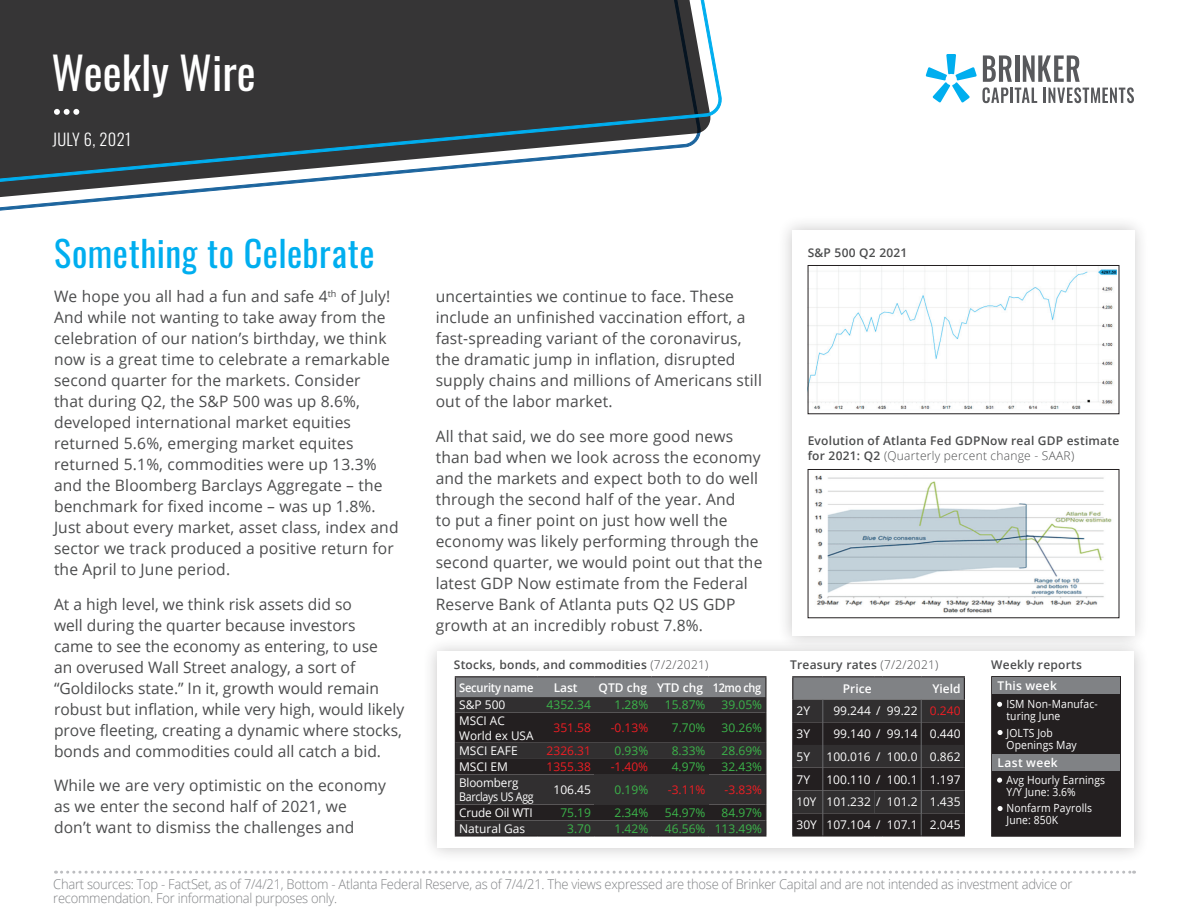
<style>
.page{position:relative;width:1188px;height:918px;background:#fff}
.page>*{position:absolute;margin:0;border:0;box-sizing:border-box;transform-origin:0 0}
.t1{font:45px "Oswald";color:#fff}
.t2{font:36px "Oswald";letter-spacing:.015em;color:#00aeef}
.t3{font:300 16.5px "Oswald";letter-spacing:.02em;color:#fff}
.t4{font:15.75px/21px "Open Sans";letter-spacing:.01em;color:#4b4c4d}
.t5{font:300 13.5px/13.5px "Open Sans";letter-spacing:-.02em;color:#808285;scale:.96 1}
.t6{font:12px/22.8px "Open Sans";color:#fff}
.t7{font:600 12px/15px "Open Sans";letter-spacing:.02em;color:#4b4c4d}
.t8{font:12px "Open Sans";color:#3bb54a}
.t9{font:12px "Open Sans";color:#ee1d23}
.t10{font:600 12px "Open Sans";color:#fff}
.t11{font:12px/14.4px "Open Sans";letter-spacing:-.03em;color:#fff}
.t12{font:600 12px "Open Sans";letter-spacing:.03em;color:#fff}
.t13{font:600 12px "Open Sans";letter-spacing:-.02em;color:#fff;scale:.93 1}
.t14{font:11.25px/12px "Open Sans";letter-spacing:.01em;color:#fff;scale:.92 1}
.s1{font-weight:300}
.s2{color:#ee1d23}
</style>
<div class="page">
<div style="left:777px;top:215px;width:373px;height:436px;background:#231f20;opacity:.25"></div>
<div style="left:792px;top:230px;width:342px;height:406px;background:#fff"></div>
<div style="left:422px;top:636px;width:728px;height:227px;background:#231f20;opacity:.25"></div>
<div style="left:437px;top:652px;width:697px;height:196px;background:#fff"></div>
<svg style="left:56px;top:871px;width:1079px;height:3px"></svg>
<hr style="left:455px;top:676px;width:82px;height:1px;background:#231f20">
<hr style="left:537px;top:676px;width:57px;height:1px;background:#231f20">
<hr style="left:594px;top:676px;width:57px;height:1px;background:#231f20">
<hr style="left:651px;top:676px;width:58px;height:1px;background:#231f20">
<hr style="left:709px;top:676px;width:57px;height:1px;background:#231f20">
<svg style="left:455px;top:677px;width:311px;height:158px;background:#363435"></svg>
<hr style="left:455px;top:835px;width:82px;height:2px;background:#231f20">
<hr style="left:537px;top:835px;width:57px;height:2px;background:#231f20">
<hr style="left:594px;top:835px;width:57px;height:2px;background:#231f20">
<hr style="left:709px;top:835px;width:57px;height:2px;background:#231f20">
<hr style="left:651px;top:835px;width:58px;height:2px;background:#231f20">
<div style="left:991px;top:676px;width:130px;height:161px;background:#231f20;border:1px solid #231f20"></div>
<div style="left:992px;top:677px;width:128px;height:17px;background:#808285"></div>
<svg style="left:997px;top:702px;width:5px;height:5px"></svg>
<svg style="left:792px;top:676px;width:173px;height:161px;background:#383637"></svg>
<svg style="left:998px;top:730px;width:5px;height:5px"></svg>
<svg style="left:997px;top:778px;width:5px;height:5px"></svg>
<svg style="left:998px;top:806px;width:5px;height:5px"></svg>
<div style="left:992px;top:754px;width:128px;height:17px;background:#808285"></div>
<svg style="left:0;top:189px;width:234px;height:22px"></svg>
<svg style="left:0;top:0;width:722px;height:189px;background:#505457"></svg>
<svg style="left:54px;top:109px;width:25px;height:6px"></svg>
<svg style="left:926px;top:54px;width:208px;height:49px"></svg>
<img style="left:810px;top:267px;width:307px;height:142px">
<img style="left:814px;top:475px;width:298px;height:138px">
<div style="left:808px;top:265px;width:311px;height:149px;border:1px solid #231f20"></div>
<div style="left:808px;top:469px;width:311px;height:149px;border:1px solid #231f20"></div>
<h1 class="t1" style="left:52px;top:33px;width:206px">Weekly Wire</h1>
<p class="t3" style="left:52px;top:124px;width:80px">JULY 6, 2021</p>
<h2 class="t2" style="left:54px;top:222px;width:322px">Something to Celebrate</h2>
<p class="t4" style="left:54px;top:286px;width:346px">We hope you all had a fun and safe 4<sup>th</sup> of July!<br>And while not wanting to take away from the celebration of our nation’s birthday, we think now is a great time to celebrate a remarkable second quarter for the markets. Consider<br>that during Q2, the S&amp;P 500 was up 8.6%, developed international market equities returned 5.6%, emerging market equites returned 5.1%, commodities were up 13.3% and the Bloomberg Barclays Aggregate – the benchmark for fixed income – was up 1.8%.<br>Just about every market, asset class, index and sector we track produced a positive return for the April to June period.</p>
<p class="t4" style="left:54px;top:593px;width:352px">At a high level, we think risk assets did so<br>well during the quarter because investors<br>came to see the economy as entering, to use<br>an overused Wall Street analogy, a sort of “Goldilocks state.” In it, growth would remain robust but inflation, while very high, would likely prove fleeting, creating a dynamic where stocks, bonds and commodities could all catch a bid.</p>
<p class="t4" style="left:54px;top:775px;width:333px">While we are very optimistic on the economy as we enter the second half of 2021, we don’t want to dismiss the challenges and</p>
<p class="t7" style="left:808px;top:245px;width:101px">S&amp;P 500 Q2 2021</p>
<p class="t4" style="left:436px;top:286px;width:328px">uncertainties we continue to face. These include an unfinished vaccination effort, a fast-spreading variant of the coronavirus, the dramatic jump in inflation, disrupted supply chains and millions of Americans still out of the labor market.</p>
<p class="t4" style="left:436px;top:425px;width:328px">All that said, we do see more good news than bad when we look across the economy and the markets and expect both to do well through the second half of the year. And<br>to put a finer point on just how well the economy was likely performing through the second quarter, we would point out that the latest GDP Now estimate from the Federal Reserve Bank of Atlanta puts Q2 US GDP growth at an incredibly robust 7.8%.</p>
<p class="t7" style="left:808px;top:433px;width:313px">Evolution of Atlanta Fed GDPNow real GDP estimate for 2021: Q2 <span class="s1">(Quarterly percent change - SAAR)</span></p>
<p class="t7" style="left:454px;top:657px;width:256px">Stocks, bonds, and commodities <span class="s1">(7/2/2021)</span></p>
<p class="t7" style="left:790px;top:657px;width:150px">Treasury rates <span class="s1">(7/2/2021)</span></p>
<p class="t7" style="left:991px;top:657px;width:92px">Weekly reports</p>
<p class="t14" style="left:1007px;top:698px;width:101px">ISM Non-Manufac&shy;turing June</p>
<p class="t14" style="left:1007px;top:726px;width:78px">JOLTS Job<br>Openings May</p>
<p class="t12" style="left:998px;top:677px;width:61px">This week</p>
<p class="t13" style="left:459px;top:679px;width:81px">Security name</p>
<p class="t10" style="left:554px;top:679px;width:26px">Last</p>
<p class="t10" style="left:599px;top:679px;width:164px">QTD chg YTD chg 12mo chg</p>
<p class="t6" style="left:459px;top:693px;width:48px">S&amp;P 500</p>
<p class="t8" style="left:547px;top:697px;width:46px">4352.34</p>
<p class="t8" style="left:615px;top:697px;width:35px">1.28%</p>
<p class="t8" style="left:665px;top:697px;width:42px">15.87%</p>
<p class="t8" style="left:722px;top:697px;width:42px">39.05%</p>
<p class="t6" style="left:459px;top:713px;width:76px;line-height:14.4px">MSCI AC<br>World ex USA</p>
<p class="t9" style="left:553px;top:720px;width:39px">351.58</p>
<p class="t9" style="left:611px;top:720px;width:39px">-0.13%</p>
<p class="t8" style="left:672px;top:720px;width:35px">7.70%</p>
<p class="t8" style="left:722px;top:720px;width:42px">30.26%</p>
<p class="t6" style="left:459px;top:739px;width:60px">MSCI EAFE</p>
<p class="t9" style="left:547px;top:743px;width:46px">2326.31</p>
<p class="t8" style="left:615px;top:743px;width:35px">0.93%</p>
<p class="t8" style="left:672px;top:743px;width:35px">8.33%</p>
<p class="t8" style="left:722px;top:743px;width:42px">28.69%</p>
<p class="t6" style="left:459px;top:755px;width:50px">MSCI EM</p>
<p class="t9" style="left:547px;top:759px;width:46px">1355.38</p>
<p class="t9" style="left:611px;top:759px;width:39px">-1.40%</p>
<p class="t8" style="left:672px;top:759px;width:35px">4.97%</p>
<p class="t8" style="left:722px;top:759px;width:42px">32.43%</p>
<p class="t11" style="left:459px;top:775px;width:76px">Bloomberg<br>Barclays US Agg</p>
<p class="t6" style="left:553px;top:778px;width:39px">106.45</p>
<p class="t8" style="left:615px;top:782px;width:35px">0.19%</p>
<p class="t9" style="left:668px;top:782px;width:39px">-3.11%</p>
<p class="t9" style="left:725px;top:782px;width:39px">-3.83%</p>
<p class="t6" style="left:459px;top:801px;width:75px">Crude Oil WTI</p>
<p class="t8" style="left:560px;top:805px;width:32px">75.19</p>
<p class="t8" style="left:615px;top:805px;width:35px">2.34%</p>
<p class="t8" style="left:665px;top:805px;width:42px">54.97%</p>
<p class="t8" style="left:722px;top:805px;width:42px">84.97%</p>
<p class="t6" style="left:459px;top:817px;width:68px">Natural Gas</p>
<p class="t8" style="left:567px;top:820px;width:25px">3.70</p>
<p class="t8" style="left:615px;top:820px;width:35px">1.42%</p>
<p class="t8" style="left:665px;top:820px;width:99px">46.56% 113.49%</p>
<p class="t10" style="left:843px;top:680px;width:30px">Price</p>
<p class="t10" style="left:932px;top:680px;width:30px">Yield</p>
<p class="t6" style="left:797px;top:699px;width:15px">2Y</p>
<p class="t6" style="left:833px;top:699px;width:129px">99.244 / 99.22 <span class="s2">0.240</span></p>
<p class="t6" style="left:797px;top:722px;width:15px">3Y</p>
<p class="t6" style="left:833px;top:722px;width:129px">99.140 / 99.14 0.440</p>
<p class="t6" style="left:797px;top:745px;width:15px">5Y</p>
<p class="t6" style="left:826px;top:745px;width:136px">100.016 / 100.0 0.862</p>
<p class="t6" style="left:797px;top:768px;width:15px">7Y</p>
<p class="t12" style="left:998px;top:754px;width:62px">Last week</p>
<p class="t6" style="left:797px;top:768px;width:166px;text-align:justify;text-indent:30px">100.110 / 100.1 1.197<br>10Y 101.232 / 101.2 1.435<br>30Y 107.104 / 107.1 2.045</p>
<p class="t14" style="left:1007px;top:774px;width:109px">Avg Hourly Earnings<br>Y/Y June: 3.6%</p>
<p class="t14" style="left:1007px;top:802px;width:95px">Nonfarm Payrolls<br>June: 850K</p>
<p class="t5" style="left:53px;top:877px;width:1063px">Chart sources: Top - FactSet, as of 7/4/21, Bottom - Atlanta Federal Reserve, as of 7/4/21. The views expressed are those of Brinker Capital and are not intended as investment advice or recommendation. For informational purposes only.</p>
</div>
